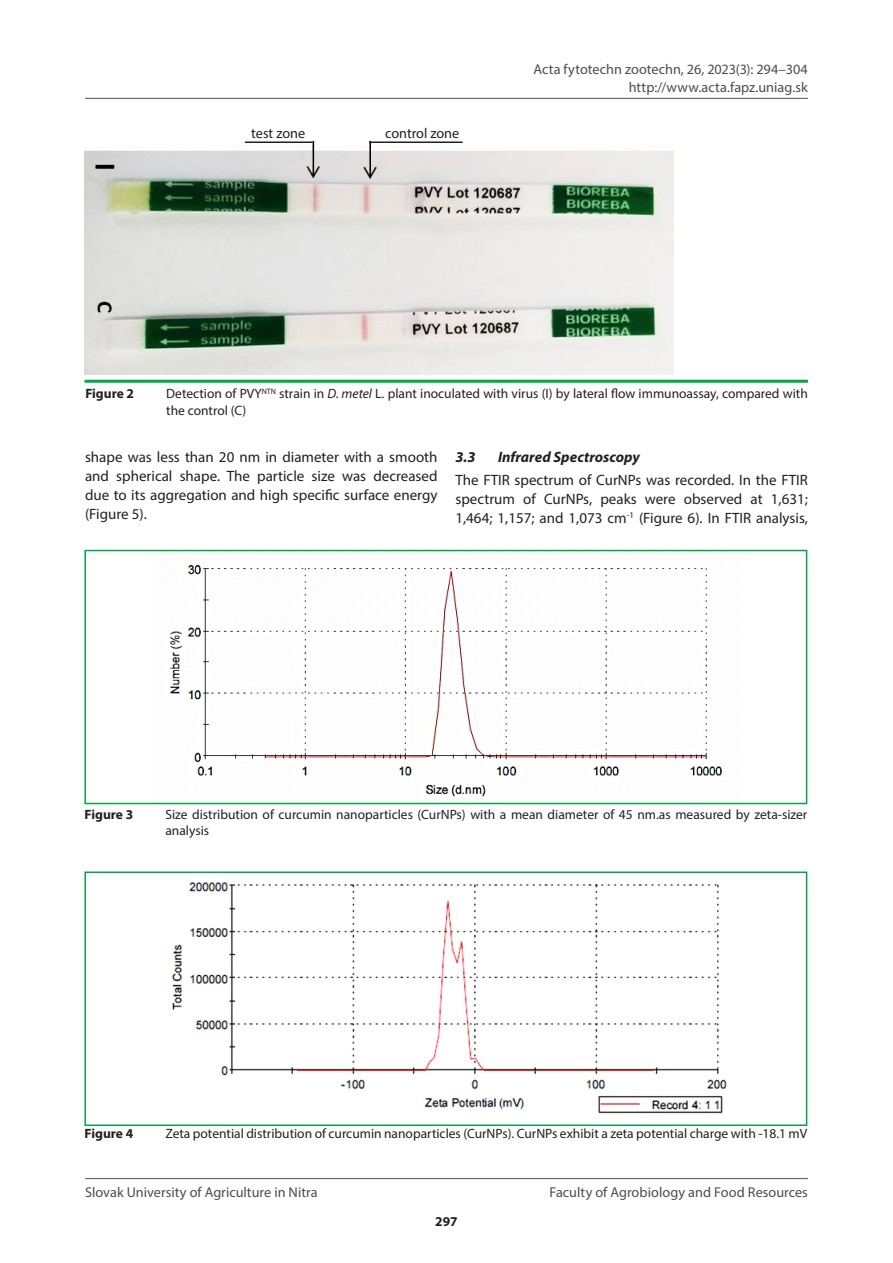
<style>
.page{position:relative;width:893px;height:1263px;background:#fff}
.page>*{position:absolute;margin:0;border:0;box-sizing:border-box;transform-origin:0 0}
.odstavec_anglic{font:15px/18.9px "Myriad Pro";color:#231f20;text-align:justify}
.podtitul_kurziva{font:italic 700 15px "Myriad Pro";color:#231f20}
.t1{font:14.25px/17.1px "Myriad Pro";color:#4b4c4d;text-align:right}
.blok_slov{font:14.25px "Myriad Pro";color:#231f20}
.obrazok{font:13.5px/16.2px "Myriad Pro";color:#231f20}
.obrazok-2{font:700 13.5px "Myriad Pro";color:#231f20}
.s1{font-style:italic}
</style>
<div class="page">
<hr style="left:85px;top:98px;width:723px;height:1px;background:#6c6d70">
<hr style="left:85px;top:1178px;width:723px;height:1px;background:#6c6d70">
<img style="left:84px;top:141px;width:589px;height:233px">
<hr style="left:85px;top:380px;width:723px;height:3px;background:#00a745">
<img style="left:169px;top:565px;width:553px;height:232px">
<div style="left:84px;top:550px;width:723px;height:254px;border:2px solid #00a745"></div>
<img style="left:170px;top:882px;width:558px;height:232px">
<div style="left:84px;top:871px;width:723px;height:255px;border:2px solid #00a745"></div>
<hr style="left:369px;top:141px;width:94px;height:2px;background:#231f20">
<hr style="left:245px;top:141px;width:68px;height:2px;background:#231f20">
<p class="blok_slov" style="left:251px;top:125px;width:56px">test zone</p>
<p class="blok_slov" style="left:385px;top:125px;width:76px">control zone</p>
<p class="t1" style="left:533px;top:61px;width:276px">Acta fytotechn zootechn, 26, 2023(3): 294–304 http://www.acta.fapz.uniag.sk</p>
<p class="obrazok-2" style="left:85px;top:385px;width:50px">Figure 2</p>
<p class="obrazok" style="left:166px;top:385px;width:643px">Detection of PVY<sup>NTN</sup> strain in <span class="s1">D. metel</span> L. plant inoculated with virus (I) by lateral flow immunoassay, compared with the control (C)</p>
<p class="odstavec_anglic" style="left:85px;top:447px;width:354px">shape was less than 20 nm in diameter with a smooth and spherical shape. The particle size was decreased due to its aggregation and high specific surface energy (Figure 5).</p>
<p class="podtitul_kurziva" style="left:455px;top:447px;width:22px">3.3</p>
<p class="podtitul_kurziva" style="left:498px;top:447px;width:143px">Infrared Spectroscopy</p>
<p class="odstavec_anglic" style="left:455px;top:470px;width:354px">The FTIR spectrum of CurNPs was recorded. In the FTIR spectrum of CurNPs, peaks were observed at 1,631; 1,464; 1,157; and 1,073 cm<sup>-1</sup> (Figure 6). In FTIR analysis,</p>
<p class="obrazok-2" style="left:85px;top:805px;width:50px">Figure 3</p>
<p class="obrazok" style="left:165px;top:806px;width:643px">Size distribution of curcumin nanoparticles (CurNPs) with a mean diameter of 45 nm.as measured by zeta-sizer analysis</p>
<p class="obrazok-2" style="left:85px;top:1125px;width:50px">Figure 4</p>
<p class="obrazok" style="left:165px;top:1125px;width:643px">Zeta potential distribution of curcumin nanoparticles (CurNPs). CurNPs exhibit a zeta potential charge with -18.1 mV</p>
<p class="t1" style="left:85px;top:1183px;width:234px">Slovak University of Agriculture in Nitra</p>
<p class="t1" style="left:550px;top:1183px;width:260px">Faculty of Agrobiology and Food Resources</p>
<p class="obrazok-2" style="left:435px;top:1212px;width:24px">297</p>
</div>
